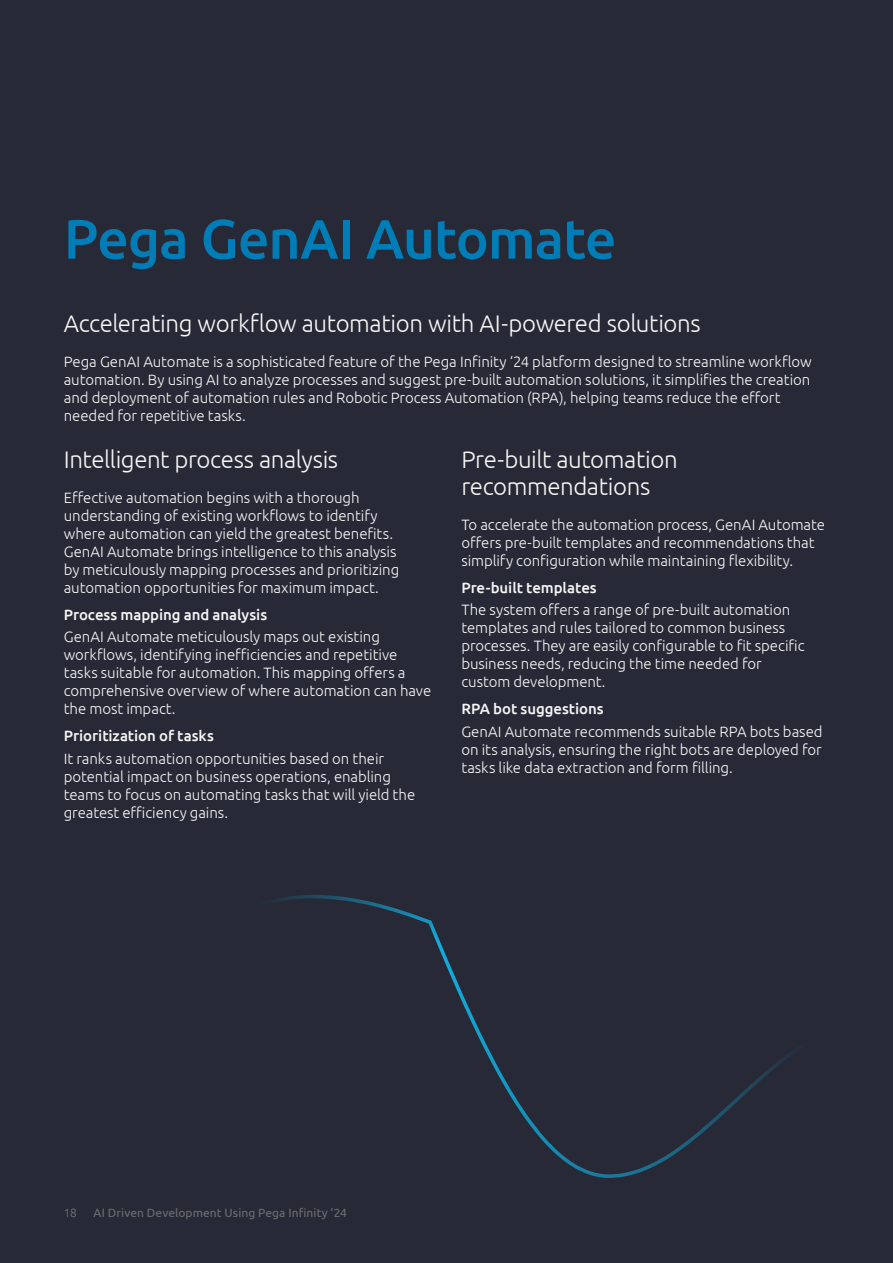
<style>
.page{position:relative;width:893px;height:1263px;background:#272936}
.page>*{position:absolute;margin:0;border:0;box-sizing:border-box;transform-origin:0 0}
.t1{font:500 55.5px "Ubuntu";letter-spacing:-.02em;color:#007db7}
.t2{font:300 24px/27px "Ubuntu";letter-spacing:-.015em;color:#f6f6f6}
.t3{font:300 15px/18px "Ubuntu";letter-spacing:-.005em;color:#f6f6f6}
.t4{font:500 15px "Ubuntu";letter-spacing:-.005em;color:#f6f6f6}
.t5{font:12px "Ubuntu";letter-spacing:.005em;color:#6d6e71}
.t6{font:300 12px "Ubuntu";color:#77787b}
</style>
<div class="page">
<svg style="left:274px;top:895px;width:516px;height:283px"></svg>
<h1 class="t1" style="left:64px;top:204px;width:554px">Pega GenAI Automate</h1>
<h2 class="t2" style="left:64px;top:309px;width:638px">Accelerating workflow automation with AI-powered solutions</h2>
<p class="t3" style="left:64px;top:352px;width:749px">Pega GenAI Automate is a sophisticated feature of the Pega Infinity ‘24 platform designed to streamline workflow automation. By using AI to analyze processes and suggest pre-built automation solutions, it simplifies the creation and deployment of automation rules and Robotic Process Automation (RPA), helping teams reduce the effort needed for repetitive tasks.</p>
<h2 class="t2" style="left:64px;top:445px;width:276px">Intelligent process analysis</h2>
<p class="t3" style="left:64px;top:488px;width:337px">Effective automation begins with a thorough understanding of existing workflows to identify where automation can yield the greatest benefits.<br>GenAI Automate brings intelligence to this analysis by meticulously mapping processes and prioritizing automation opportunities for maximum impact.</p>
<p class="t4" style="left:64px;top:605px;width:205px">Process mapping and analysis</p>
<p class="t3" style="left:64px;top:627px;width:369px">GenAI Automate meticulously maps out existing workflows, identifying inefficiencies and repetitive tasks suitable for automation. This mapping offers a comprehensive overview of where automation can have the most impact.</p>
<p class="t4" style="left:64px;top:726px;width:152px">Prioritization of tasks</p>
<p class="t3" style="left:64px;top:749px;width:353px">It ranks automation opportunities based on their potential impact on business operations, enabling teams to focus on automating tasks that will yield the greatest efficiency gains.</p>
<h2 class="t2" style="left:461px;top:445px;width:218px">Pre-built automation recommendations</h2>
<p class="t3" style="left:461px;top:515px;width:365px">To accelerate the automation process, GenAI Automate offers pre-built templates and recommendations that simplify configuration while maintaining flexibility.</p>
<p class="t4" style="left:461px;top:578px;width:137px">Pre-built templates</p>
<p class="t3" style="left:461px;top:600px;width:345px">The system offers a range of pre-built automation templates and rules tailored to common business processes. They are easily configurable to fit specific business needs, reducing the time needed for custom development.</p>
<p class="t4" style="left:461px;top:699px;width:144px">RPA bot suggestions</p>
<p class="t3" style="left:461px;top:722px;width:363px;text-align:justify">GenAI Automate recommends suitable RPA bots based on its analysis, ensuring the right bots are deployed for tasks like data extraction and form filling.</p>
<p class="t6" style="left:64px;top:1205px;width:15px">18</p>
<p class="t5" style="left:94px;top:1205px;width:255px">AI Driven Development Using Pega Infinity ‘24</p>
</div>
